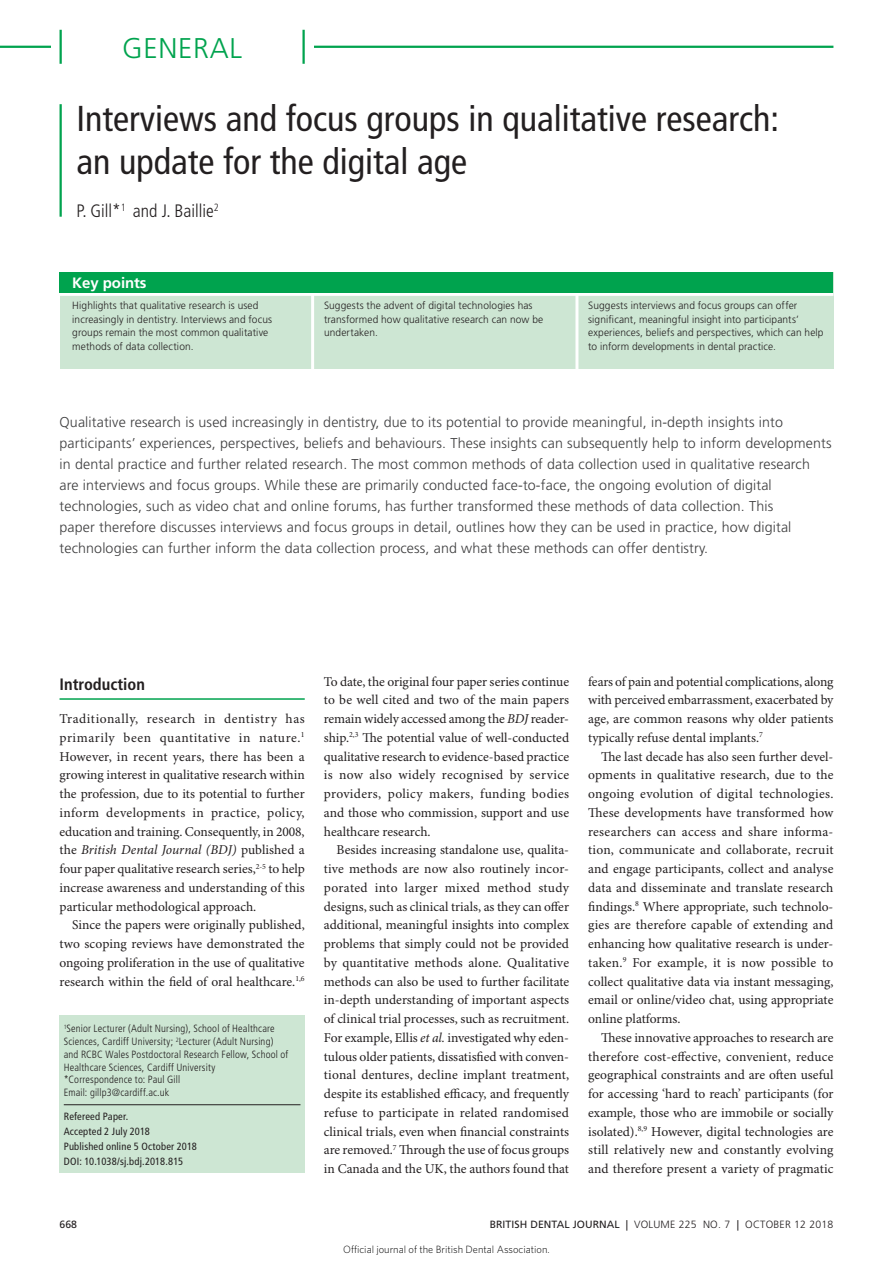
<style>
.page{position:relative;width:893px;height:1263px;background:#fff}
.page>*{position:absolute;margin:0;border:0;box-sizing:border-box;transform-origin:0 0}
.head{font:condensed 36px/43.2px "Frutiger LT Std";color:#231f20}
.t1{font:28.5px "Frutiger LT Std Light 2";letter-spacing:.025em;color:#00a34e}
.author{font:300 condensed 18px "Frutiger LT Std";color:#231f20}
.crosshead_1{font:700 condensed 16.5px "Frutiger LT Std";color:#231f20}
.key_points_-_head{font:700 15px "Frutiger LT Std";letter-spacing:-.01em;color:#fff}
.abstract{font:300 14.25px/21px "Frutiger LT Std";letter-spacing:.01em;color:#3e3e3f}
.body{font:13.5px/18.8px "Minion Pro";color:#231f20;text-align:justify}
.body_fullout{font:13.5px/18.8px "Minion Pro";color:#231f20;text-align:justify}
.key_points{font:300 10.5px/13.5px "Frutiger LT Std";letter-spacing:.01em;color:#231f20}
.author_biog{font:300 condensed 10.5px/12.8px "Frutiger LT Std";letter-spacing:.015em;color:#231f20}
.article_details{font:condensed 10.5px "Frutiger LT Std";letter-spacing:.015em;color:#231f20}
.page_footer{font:300 10.5px "Frutiger LT Std";letter-spacing:.02em;color:#231f20}
.t2{font:300 10.5px "Whitney";color:#000}
.page_footer-2{font:10.5px "Frutiger LT Std";color:#231f20}
.s1{font-style:italic}
.s2{font-weight:400}
</style>
<div class="page">
<hr style="left:60px;top:698px;width:245px;height:2px;background:#00a34e">
<div style="left:60px;top:1016px;width:245px;height:157px;background:#cde6d3"></div>
<hr style="left:64px;top:1104px;width:236px;height:1px;background:#231f20">
<hr style="left:60px;top:104px;width:2px;height:113px;background:#00a34e">
<div style="left:60px;top:272px;width:773px;height:97px;background:#cde6d3"></div>
<hr style="left:60px;top:293px;width:773px;height:3px;background:#fff">
<div style="left:60px;top:272px;width:773px;height:21px;background:#00a34e"></div>
<hr style="left:311px;top:294px;width:3px;height:78px;background:#fff">
<hr style="left:575px;top:294px;width:3px;height:78px;background:#fff">
<hr style="left:0;top:46px;width:833px;height:2px;background:#00a34e">
<div style="left:51px;top:30px;width:262px;height:34px;background:#fff"></div>
<hr style="left:302px;top:30px;width:3px;height:34px;background:#00a34e">
<hr style="left:60px;top:30px;width:2px;height:34px;background:#00a34e">
<h2 class="t1" style="left:122px;top:32px;width:121px">GENERAL</h2>
<p class="head" style="left:77px;top:97px;width:704px">Interviews and focus groups in qualitative research: an update for the digital age</p>
<p class="author" style="left:77px;top:200px;width:144px">P. Gill*<sup>1</sup> and J. Baillie<sup>2</sup></p>
<p class="key_points_-_head" style="left:72px;top:274px;width:76px">Key points</p>
<p class="key_points" style="left:72px;top:299px;width:201px">Highlights that qualitative research is used increasingly in dentistry. Interviews and focus groups remain the most common qualitative methods of data collection.</p>
<p class="key_points" style="left:324px;top:299px;width:221px">Suggests the advent of digital technologies has transformed how qualitative research can now be undertaken.</p>
<p class="key_points" style="left:588px;top:299px;width:237px">Suggests interviews and focus groups can offer significant, meaningful insight into participants’ experiences, beliefs and perspectives, which can help to inform developments in dental practice.</p>
<p class="abstract" style="left:60px;top:412px;width:774px">Qualitative research is used increasingly in dentistry, due to its potential to provide meaningful, in-depth insights into participants’ experiences, perspectives, beliefs and behaviours. These insights can subsequently help to inform developments in dental practice and further related research. The most common methods of data collection used in qualitative research are interviews and focus groups. While these are primarily conducted face-to-face, the ongoing evolution of digital technologies, such as video chat and online forums, has further transformed these methods of data collection. This<br>paper therefore discusses interviews and focus groups in detail, outlines how they can be used in practice, how digital technologies can further inform the data collection process, and what these methods can offer dentistry.</p>
<p class="crosshead_1" style="left:60px;top:674px;width:87px">Introduction</p>
<p class="body_fullout" style="left:60px;top:710px;width:247px">Traditionally, research in dentistry has primarily been quantitative in nature.<sup>1<br></sup>However, in recent years, there has been a growing interest in qualitative research within the profession, due to its potential to further inform developments in practice, policy, education and training. Consequently, in 2008, the <span class="s1">British Dental Journal (BDJ)</span> published a four paper qualitative research series,<sup>2‑5</sup> to help increase awareness and understanding of this particular methodological approach.</p>
<p class="body" style="left:60px;top:916px;width:247px;text-indent:13px">Since the papers were originally published, two scoping reviews have demonstrated the ongoing proliferation in the use of qualitative research within the field of oral healthcare.<sup>1,6</sup></p>
<p class="author_biog" style="left:64px;top:1022px;width:226px"><sup>1</sup>Senior Lecturer (Adult Nursing), School of Healthcare Sciences, Cardiff University; <sup>2</sup>Lecturer (Adult Nursing) and RCBC Wales Postdoctoral Research Fellow, School of Healthcare Sciences, Cardiff University<br>*Correspondence to: Paul Gill<br>Email: gillp3@cardiff.ac.uk</p>
<p class="article_details" style="left:64px;top:1110px;width:66px">Refereed Paper.</p>
<p class="article_details" style="left:64px;top:1125px;width:88px">Accepted 2 July 2018</p>
<p class="article_details" style="left:64px;top:1140px;width:135px">Published online 5 October 2018</p>
<p class="article_details" style="left:64px;top:1155px;width:121px">DOI: 10.1038/sj.bdj.2018.815</p>
<p class="body" style="left:324px;top:672px;width:247px">To date, the original four paper series continue to be well cited and two of the main papers remain widely accessed among the <span class="s1">BDJ</span> reader&shy;ship.<sup>2,3</sup> The potential value of well-conducted qualitative research to evidence-based practice is now also widely recognised by service providers, policy makers, funding bodies and those who commission, support and use healthcare research.</p>
<p class="body" style="left:324px;top:841px;width:247px;text-indent:13px">Besides increasing standalone use, qualita&shy;tive methods are now also routinely incor&shy;porated into larger mixed method study designs, such as clinical trials, as they can offer additional, meaningful insights into complex problems that simply could not be provided by quantitative methods alone. Qualitative methods can also be used to further facilitate in-depth understanding of important aspects of clinical trial processes, such as recruitment.<br>For example, Ellis <span class="s1">et al.</span> investigated why eden&shy;tulous older patients, dissatisfied with conven&shy;tional dentures, decline implant treatment, despite its established efficacy, and frequently refuse to participate in related randomised clinical trials, even when financial constraints are removed.<sup>7</sup> Through the use of focus groups in Canada and the UK, the authors found that</p>
<p class="body" style="left:588px;top:672px;width:247px">fears of pain and potential complications, along with perceived embarrassment, exacerbated by age, are common reasons why older patients typically refuse dental implants.<sup>7</sup></p>
<p class="body" style="left:588px;top:747px;width:247px;text-indent:13px">The last decade has also seen further devel&shy;opments in qualitative research, due to the ongoing evolution of digital technologies.<br>These developments have transformed how researchers can access and share informa&shy;tion, communicate and collaborate, recruit and engage participants, collect and analyse data and disseminate and translate research findings.<sup>8</sup> Where appropriate, such technolo&shy;gies are therefore capable of extending and enhancing how qualitative research is under&shy;taken.<sup>9</sup> For example, it is now possible to collect qualitative data via instant messaging, email or online/video chat, using appropriate online platforms.</p>
<p class="body" style="left:588px;top:1029px;width:247px;text-indent:13px">These innovative approaches to research are therefore cost-effective, convenient, reduce geographical constraints and are often useful for accessing ‘hard to reach’ participants (for example, those who are immobile or socially isolated).<sup>8,9</sup> However, digital technologies are still relatively new and constantly evolving and therefore present a variety of pragmatic</p>
<p class="page_footer-2" style="left:60px;top:1218px;width:19px">668</p>
<p class="page_footer" style="left:490px;top:1219px;width:345px"><span class="s2">BRITISH DENTAL JOURNAL |</span> VOLUME 225 NO. 7 <span class="s2">|</span> OCTOBER 12 2018</p>
<p class="t2" style="left:343px;top:1243px;width:208px">Official journal of the British Dental Association.</p>
</div>
